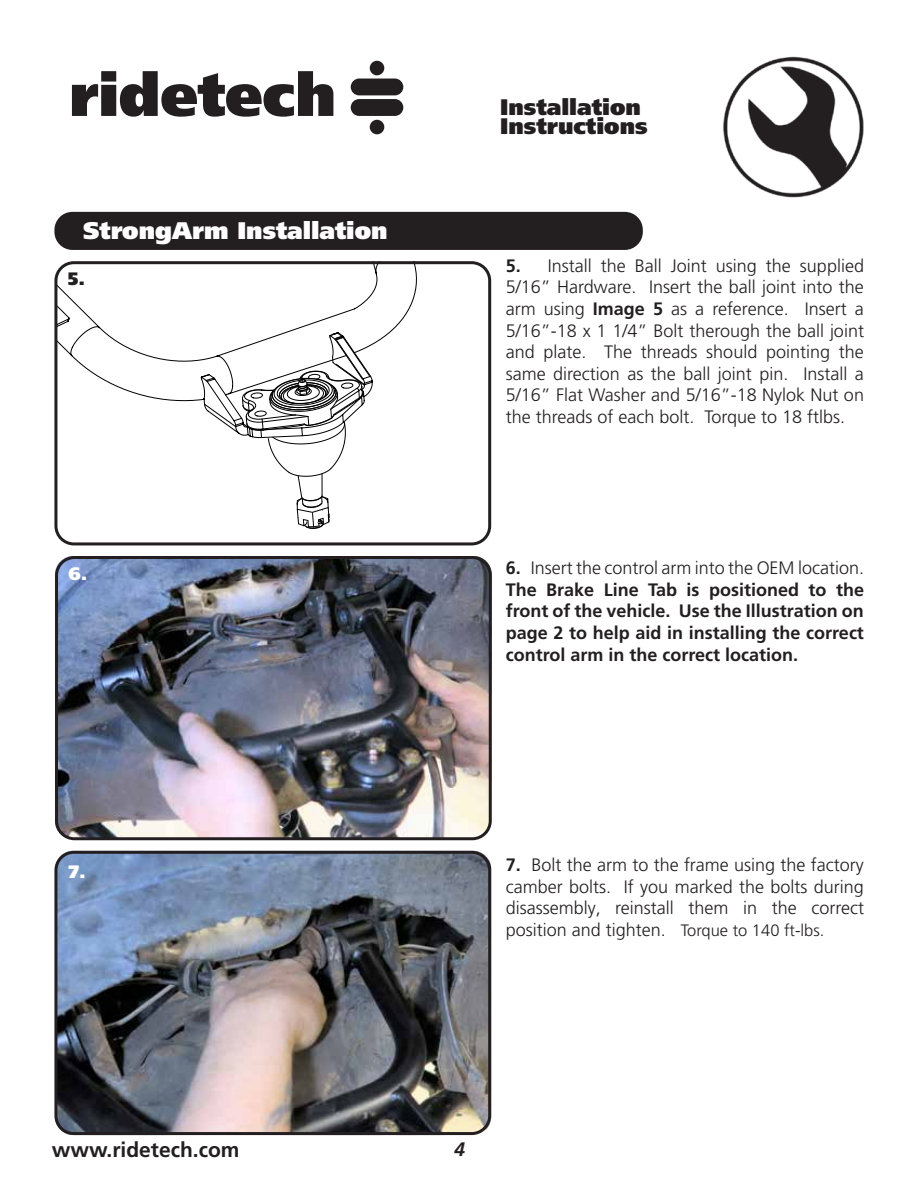
<style>
.page{position:relative;width:918px;height:1188px;background:#fff}
.page>*{position:absolute;margin:0;border:0;box-sizing:border-box;transform-origin:0 0}
.t1{font:900 24px "Frutiger LT Pro";color:#fff}
.t2{font:900 22.5px/19.5px "Frutiger LT Pro";color:#231f20}
.t3{font:700 21px "Frutiger LT Pro";color:#231f20}
.t4{font:italic 700 19.5px "Frutiger LT Pro";color:#231f20}
.t5{font:300 18px/21.6px "Frutiger LT Pro";color:#231f20;text-align:justify}
.t6{font:700 18px/21.6px "Frutiger LT Pro";color:#231f20;text-align:justify}
.t7{font:900 18px "Frutiger LT Pro";color:#fff}
.t8{font:900 18px "Frutiger LT Pro";color:#231f20}
.s1{font-weight:700}
.s2{font-weight:300}
.s3{font-size:16.5px}
</style>
<div class="page">
<img style="left:723px;top:56px;width:141px;height:142px">
<svg style="left:72px;top:71px;width:261px;height:46px"></svg>
<div style="left:351px;top:79px;width:52px;height:16px;background:#231f20;border-radius:8px"></div>
<div style="left:351px;top:99px;width:52px;height:17px;background:#231f20;border-radius:8px"></div>
<div style="left:370px;top:61px;width:14px;height:14px;background:#231f20;border-radius:50%"></div>
<div style="left:370px;top:120px;width:14px;height:14px;background:#231f20;border-radius:50%"></div>
<svg style="left:58px;top:265px;width:359px;height:170px"></svg>
<svg style="left:241px;top:332px;width:130px;height:197px"></svg>
<img style="left:58px;top:851px;width:433px;height:284px">
<img style="left:55px;top:556px;width:437px;height:283px">
<div style="left:54px;top:212px;width:589px;height:38px;background:#231f20;border-radius:18px"></div>
<div style="left:54px;top:851px;width:437px;height:284px;border:3px solid #231f20;border-radius:18px"></div>
<div style="left:55px;top:556px;width:437px;height:284px;border:3px solid #231f20;border-radius:18px"></div>
<div style="left:54px;top:261px;width:437px;height:284px;border:3px solid #231f20;border-radius:18px"></div>
<h1 class="t1" style="left:83px;top:216px;width:306px">StrongArm Installation</h1>
<p class="t8" style="left:68px;top:268px;width:19px">5.</p>
<p class="t7" style="left:68px;top:563px;width:20px">6.</p>
<p class="t7" style="left:68px;top:860px;width:19px">7.</p>
<p class="t2" style="left:500px;top:97px;width:149px">Installation<br>Instructions</p>
<p class="t5" style="left:506px;top:255px;width:360px"><span class="s1">5.</span> Install the Ball Joint using the supplied 5/16” Hardware. Insert the ball joint into the arm using <span class="s1">Image 5</span> as a reference. Insert a 5/16”-18 x 1 1/4” Bolt therough the ball joint and plate. The threads should pointing the same direction as the ball joint pin. Install a 5/16” Flat Washer and 5/16”-18 Nylok Nut on the threads of each bolt. Torque to 18 ftlbs.</p>
<p class="t6" style="left:506px;top:557px;width:360px">6. <span class="s2">Insert the control arm into the OEM location.<br></span>The Brake Line Tab is positioned to the front of the vehicle. Use the Illustration on page 2 to help aid in installing the correct control arm in the correct location.</p>
<p class="t5" style="left:506px;top:854px;width:360px"><span class="s1">7.</span> Bolt the arm to the frame using the factory camber bolts. If you marked the bolts during disassembly, reinstall them in the correct position and tighten. <span class="s3">Torque to 140 ft-lbs.</span></p>
<p class="t3" style="left:52px;top:1137px;width:189px">www.ridetech.com</p>
<p class="t4" style="left:454px;top:1138px;width:12px">4</p>
</div>
